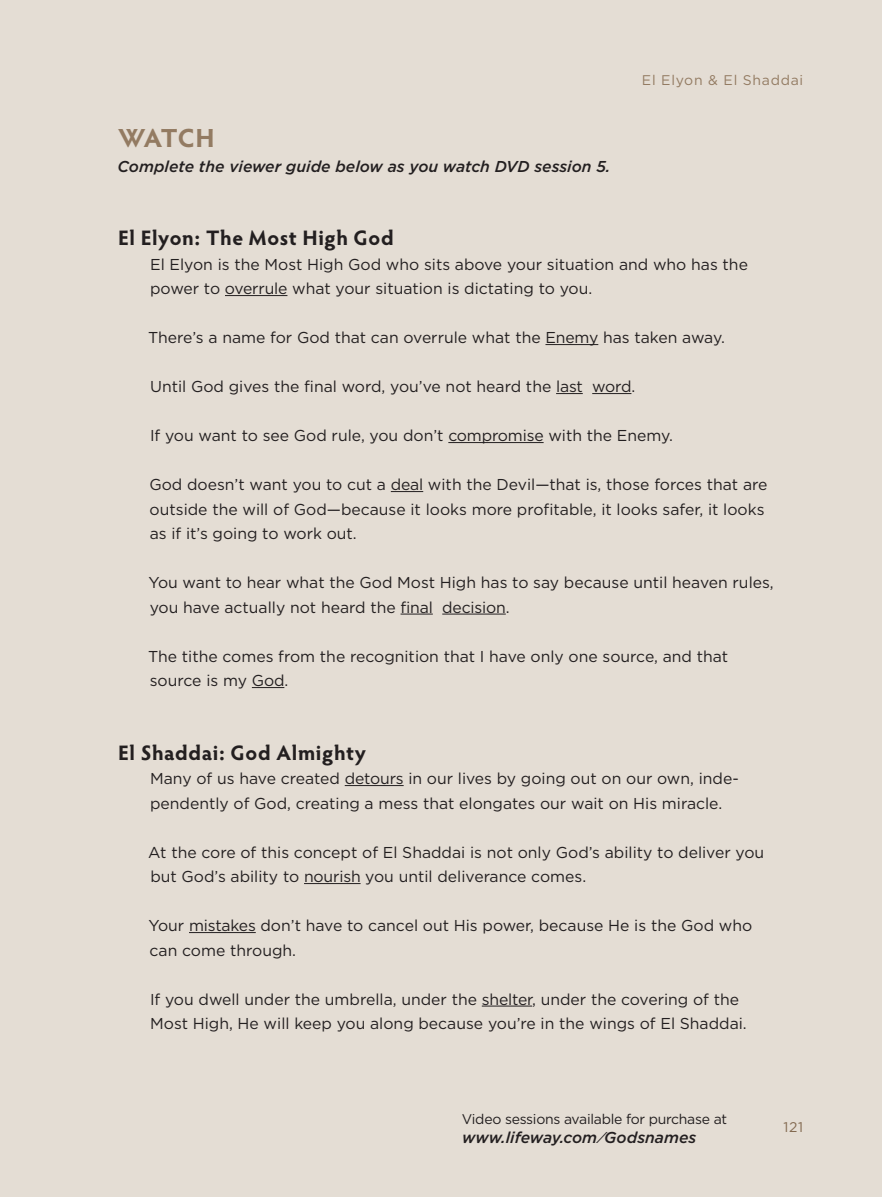
<style>
.page{position:relative;width:882px;height:1197px;background:#e4ddd4}
.page>*{position:absolute;margin:0;border:0;box-sizing:border-box;transform-origin:0 0}
.t1{font:700 26.25px "Hypatia Sans Pro";color:#937b62}
.t2{font:700 21px "Hypatia Sans Pro";letter-spacing:.03em;color:#231f20}
.t3{font:15.75px/24.5px "Gotham";color:#231f20}
.t4{font:italic 500 15.75px "Gotham";color:#231f20}
.t5{font:14px "Gotham";letter-spacing:-.02em;color:#231f20}
.t6{font:14px "Gotham";letter-spacing:.05em;color:#937b62}
</style>
<div class="page">
<hr style="left:225px;top:295px;width:62px;height:1px;background:#231f20">
<hr style="left:545px;top:344px;width:53px;height:1px;background:#231f20">
<svg style="left:556px;top:393px;width:27px;height:1px"></svg>
<hr style="left:592px;top:393px;width:39px;height:1px;background:#231f20">
<hr style="left:448px;top:442px;width:96px;height:1px;background:#231f20">
<hr style="left:391px;top:491px;width:32px;height:1px;background:#231f20">
<hr style="left:401px;top:614px;width:32px;height:1px;background:#231f20">
<hr style="left:442px;top:614px;width:64px;height:1px;background:#231f20">
<hr style="left:252px;top:687px;width:32px;height:1px;background:#231f20">
<hr style="left:345px;top:785px;width:59px;height:1px;background:#231f20">
<hr style="left:304px;top:883px;width:57px;height:1px;background:#231f20">
<hr style="left:189px;top:932px;width:67px;height:1px;background:#231f20">
<hr style="left:482px;top:1006px;width:50px;height:1px;background:#231f20">
<h1 class="t1" style="left:118px;top:119px;width:93px">Wat ch</h1>
<p class="t4" style="left:118px;top:156px;width:494px">Complete the viewer guide below as you watch DVD session 5.</p>
<p class="t6" style="left:642px;top:71px;width:163px">El Elyon &amp; El Shaddai</p>
<h2 class="t2" style="left:118px;top:223px;width:277px">El Elyon: The Most High God</h2>
<p class="t3" style="left:150px;top:251px;width:599px">El Elyon is the Most High God who sits above your situation and who has the power to overrule what your situation is dictating to you.</p>
<p class="t3" style="left:148px;top:325px;width:578px">There’s a name for God that can overrule what the Enemy has taken away.</p>
<p class="t3" style="left:150px;top:374px;width:487px">Until God gives the final word, you’ve not heard the last word.</p>
<p class="t3" style="left:150px;top:423px;width:525px">If you want to see God rule, you don’t compromise with the Enemy.</p>
<p class="t3" style="left:149px;top:472px;width:620px">God doesn’t want you to cut a deal with the Devil—that is, those forces that are outside the will of God—because it looks more profitable, it looks safer, it looks as if it’s going to work out.</p>
<p class="t3" style="left:148px;top:570px;width:627px">You want to hear what the God Most High has to say because until heaven rules, you have actually not heard the final decision.</p>
<p class="t3" style="left:148px;top:643px;width:582px">The tithe comes from the recognition that I have only one source, and that source is my God.</p>
<h2 class="t2" style="left:118px;top:737px;width:249px">El Shaddai: God Almighty</h2>
<p class="t3" style="left:150px;top:766px;width:590px">Many of us have created detours in our lives by going out on our own, inde&shy;pendently of God, creating a mess that elongates our wait on His miracle.</p>
<p class="t3" style="left:148px;top:839px;width:617px">At the core of this concept of El Shaddai is not only God’s ability to deliver you but God’s ability to nourish you until deliverance comes.</p>
<p class="t3" style="left:148px;top:913px;width:605px">Your mistakes don’t have to cancel out His power, because He is the God who can come through.</p>
<p class="t3" style="left:150px;top:986px;width:598px">If you dwell under the umbrella, under the shelter, under the covering of the<br>Most High, He will keep you along because you’re in the wings of El Shaddai.</p>
<p class="t5" style="left:462px;top:1110px;width:267px">Video sessions available for purchase at</p>
<p class="t4" style="left:462px;top:1127px;width:236px">www.lifeway.com /Godsnames</p>
<p class="t6" style="left:783px;top:1118px;width:21px">121</p>
</div>
